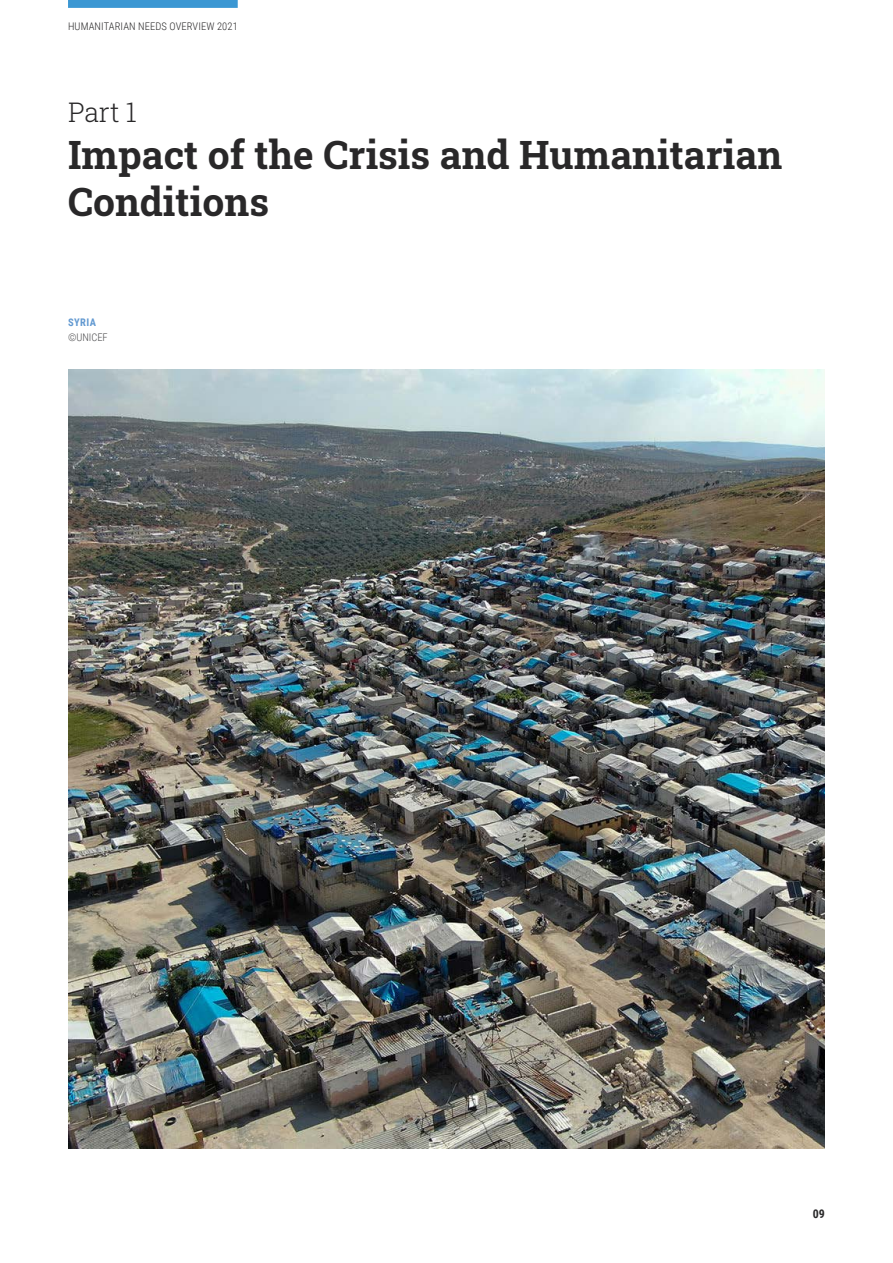
<style>
.page{position:relative;width:893px;height:1263px;background:#fff}
.page>*{position:absolute;margin:0;border:0;box-sizing:border-box;transform-origin:0 0}
.t1{font:700 39px/46.8px "Roboto Slab";color:#292829}
.t2{font:300 27px "Roboto Slab";color:#292829}
.t3{font:700 12px "Roboto Condensed";color:#292829}
.t4{font:300 10.5px "Roboto Condensed";letter-spacing:.01em;color:#292829}
.t5{font:300 10.5px "Roboto Condensed";color:#4c4c4e}
.t6{font:700 10.5px "Roboto Condensed";letter-spacing:.035em;color:#6299d1}
</style>
<div class="page">
<div style="left:68px;top:0;width:170px;height:8px;background:#3b97d3"></div>
<img style="left:68px;top:369px;width:757px;height:779px">
<p class="t4" style="left:68px;top:19px;width:171px">HUMANITARIAN NEEDS OVERVIEW 2021</p>
<p class="t2" style="left:68px;top:94px;width:70px">Part 1</p>
<p class="t1" style="left:68px;top:130px;width:716px">Impact of the Crisis and Humanitarian<br>Conditions</p>
<p class="t6" style="left:68px;top:315px;width:29px">SYRIA</p>
<p class="t5" style="left:68px;top:330px;width:41px">©UNICEF</p>
<p class="t3" style="left:813px;top:1205px;width:14px">09</p>
</div>
